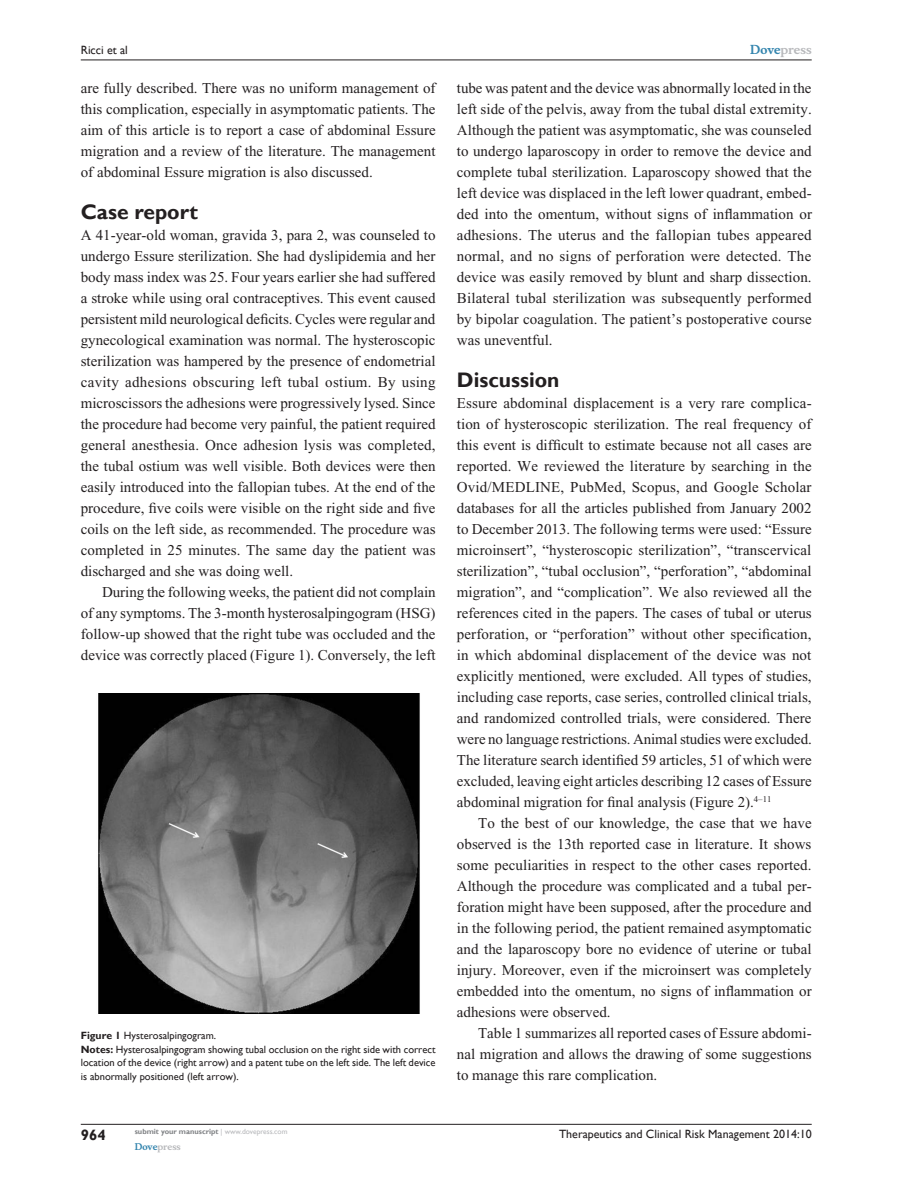
<style>
.page{position:relative;width:918px;height:1188px;background:#fff}
.page>*{position:absolute;margin:0;border:0;box-sizing:border-box;transform-origin:0 0}
.t1{font:700 21px "Gill Sans";color:#231f20}
.TxF{font:15px/21px "Times New Roman";color:#231f20;text-align:justify}
.Tx{font:15px/21px "Times New Roman";color:#231f20;text-align:justify}
.RunFolio-V{font:700 15px "Gill Sans";color:#231f20}
.RunF-V{font:12px "Gill Sans";color:#231f20}
.RunH-Brand-V{font:700 12px "Musee";color:#b8b9bc}
.RunH-V{font:12px "Gill Sans";color:#231f20}
.FigSNRI{font:10.5px/13.5px "Gill Sans";color:#231f20;text-align:justify}
.FigC{font:10.5px "Gill Sans";color:#231f20}
.RunF-Brand-V{font:700 9px "Musee";color:#b8b9bc}
.RunF-SubmityourMS-V{font:700 7.5px "Gill Sans";color:#808285}
.s1{font-weight:700}
.s2{color:#3485ae}
.s3{font-weight:400;color:#b8b9bc}
</style>
<div class="page">
<hr style="left:81px;top:1124px;width:731px;height:1px;background:#231f20">
<hr style="left:81px;top:60px;width:731px;height:1px;background:#231f20">
<img style="left:98px;top:693px;width:322px;height:320px">
<p class="RunH-V" style="left:81px;top:43px;width:49px">Ricci et al</p>
<p class="TxF" style="left:81px;top:77px;width:356px">are fully described. There was no uniform management of this complication, especially in asymptomatic patients. The aim of this article is to report a case of abdominal Essure migration and a review of the literature. The management of abdominal Essure migration is also discussed.</p>
<h1 class="t1" style="left:81px;top:199px;width:119px">Case report</h1>
<p class="TxF" style="left:81px;top:224px;width:356px">A 41-year-old woman, gravida 3, para 2, was counseled to undergo Essure sterilization. She had dyslipidemia and her body mass index was 25. Four years earlier she had suffered a stroke while using oral contraceptives. This event caused persistent mild neurological deficits. Cycles were regular and gynecological examination was normal. The hysteroscopic sterilization was hampered by the presence of endometrial cavity adhesions obscuring left tubal ostium. By using microscissors the adhesions were progressively lysed. Since the procedure had become very painful, the patient required general anesthesia. Once adhesion lysis was completed, the tubal ostium was well visible. Both devices were then easily introduced into the fallopian tubes. At the end of the procedure, five coils were visible on the right side and five coils on the left side, as recommended. The procedure was completed in 25 minutes. The same day the patient was discharged and she was doing well.</p>
<p class="Tx" style="left:81px;top:581px;width:356px;text-indent:21px">During the following weeks, the patient did not complain of any symptoms. The 3-month hysterosalpingogram (HSG) follow-up showed that the right tube was occluded and the device was correctly placed (Figure 1). Conversely, the left</p>
<p class="FigC" style="left:81px;top:1029px;width:137px"><span class="s1">Figure 1</span> Hysterosalpingogram.</p>
<p class="FigSNRI" style="left:81px;top:1042px;width:356px"><span class="s1">Notes:</span> Hysterosalpingogram showing tubal occlusion on the right side with correct location of the device (right arrow) and a patent tube on the left side. The left device is abnormally positioned (left arrow).</p>
<p class="RunH-Brand-V" style="left:750px;top:43px;width:63px"><span class="s2">Dove</span>press</p>
<p class="Tx" style="left:457px;top:77px;width:357px">tube was patent and the device was abnormally located in the left side of the pelvis, away from the tubal distal extremity.<br>Although the patient was asymptomatic, she was counseled to undergo laparoscopy in order to remove the device and complete tubal sterilization. Laparoscopy showed that the left device was displaced in the left lower quadrant, embed&shy;ded into the omentum, without signs of inflammation or adhesions. The uterus and the fallopian tubes appeared normal, and no signs of perforation were detected. The device was easily removed by blunt and sharp dissection.<br>Bilateral tubal sterilization was subsequently performed by bipolar coagulation. The patient’s postoperative course was uneventful.</p>
<h1 class="t1" style="left:457px;top:367px;width:104px">Discussion</h1>
<p class="TxF" style="left:457px;top:392px;width:356px">Essure abdominal displacement is a very rare complica&shy;tion of hysteroscopic sterilization. The real frequency of this event is difficult to estimate because not all cases are reported. We reviewed the literature by searching in the Ovid/MEDLINE, PubMed, Scopus, and Google Scholar databases for all the articles published from January 2002 to December 2013. The following terms were used: “Essure microinsert”, “hysteroscopic sterilization”, “transcervical sterilization”, “tubal occlusion”, “perforation”, “abdominal migration”, and “complication”. We also reviewed all the references cited in the papers. The cases of tubal or uterus perforation, or “perforation” without other specification, in which abdominal displacement of the device was not explicitly mentioned, were excluded. All types of studies, including case reports, case series, controlled clinical trials, and randomized controlled trials, were considered. There were no language restrictions. Animal studies were excluded.<br>The literature search identified 59 articles, 51 of which were excluded, leaving eight articles describing 12 cases of Essure abdominal migration for final analysis (Figure 2).<sup>4–11</sup></p>
<p class="Tx" style="left:457px;top:812px;width:356px;text-indent:21px">To the best of our knowledge, the case that we have observed is the 13th reported case in literature. It shows some peculiarities in respect to the other cases reported.<br>Although the procedure was complicated and a tubal per&shy;foration might have been supposed, after the procedure and in the following period, the patient remained asymptomatic and the laparoscopy bore no evidence of uterine or tubal injury. Moreover, even if the microinsert was completely embedded into the omentum, no signs of inflammation or adhesions were observed.</p>
<p class="Tx" style="left:457px;top:1022px;width:356px;text-indent:21px">Table 1 summarizes all reported cases of Essure abdomi&shy;nal migration and allows the drawing of some suggestions to manage this rare complication.</p>
<p class="RunFolio-V" style="left:81px;top:1126px;width:26px">964</p>
<p class="RunF-SubmityourMS-V" style="left:135px;top:1127px;width:154px">submit your manuscript <span class="s3">| www.dovepress.com</span></p>
<p class="RunF-Brand-V" style="left:135px;top:1141px;width:48px"><span class="s2">Dove</span>press</p>
<p class="RunF-V" style="left:559px;top:1127px;width:254px">Therapeutics and Clinical Risk Management 2014:10</p>
</div>
